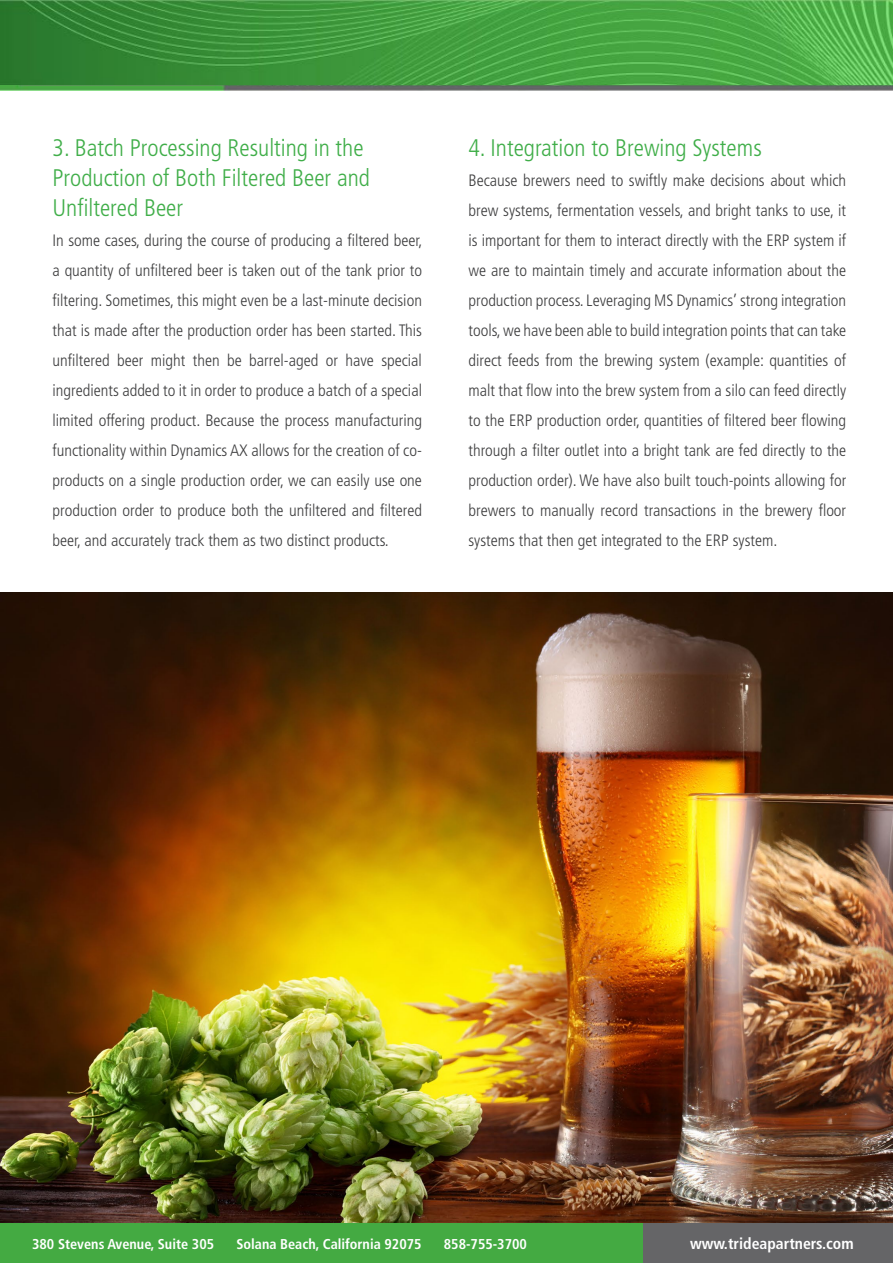
<style>
.page{position:relative;width:893px;height:1263px;background:#fff}
.page>*{position:absolute;margin:0;border:0;box-sizing:border-box;transform-origin:0 0}
.t1{font:300 condensed 24px/30px "Frutiger LT Std";color:#40ae49}
.t2{font:300 condensed 16.5px/30px "Frutiger LT Std";color:#3e3e3f;text-align:justify}
.t3{font:700 condensed 15.75px "Frutiger LT Std";color:#fff}
.t4{font:700 condensed 14.25px "Frutiger LT Std";color:#fff}
</style>
<div class="page">
<img style="left:0;top:0;width:893px;height:90px">
<div style="left:0;top:1222px;width:893px;height:41px;background:#44aa42"></div>
<div style="left:644px;top:1222px;width:249px;height:41px;background:#656567"></div>
<img style="left:0;top:592px;width:893px;height:630px">
<p class="t1" style="left:53px;top:133px;width:319px">3. Batch Processing Resulting in the<br>Production of Both Filtered Beer and<br>Unfiltered Beer</p>
<p class="t2" style="left:53px;top:226px;width:372px">In some cases, during the course of producing a filtered beer, a quantity of unfiltered beer is taken out of the tank prior to filtering. Sometimes, this might even be a last-minute decision that is made after the production order has been started. This unfiltered beer might then be barrel-aged or have special ingredients added to it in order to produce a batch of a special limited offering product. Because the process manufacturing functionality within Dynamics AX allows for the creation of co&shy;products on a single production order, we can easily use one production order to produce both the unfiltered and filtered beer, and accurately track them as two distinct products.</p>
<p class="t1" style="left:468px;top:133px;width:295px">4. Integration to Brewing Systems</p>
<p class="t2" style="left:468px;top:166px;width:379px">Because brewers need to swiftly make decisions about which brew systems, fermentation vessels, and bright tanks to use, it is important for them to interact directly with the ERP system if we are to maintain timely and accurate information about the production process. Leveraging MS Dynamics’ strong integration tools, we have been able to build integration points that can take direct feeds from the brewing system (example: quantities of malt that flow into the brew system from a silo can feed directly to the ERP production order, quantities of filtered beer flowing through a filter outlet into a bright tank are fed directly to the production order). We have also built touch-points allowing for brewers to manually record transactions in the brewery floor systems that then get integrated to the ERP system.</p>
<p class="t4" style="left:32px;top:1236px;width:184px">380 Stevens Avenue, Suite 305</p>
<p class="t4" style="left:236px;top:1236px;width:187px">Solana Beach, California 92075</p>
<p class="t4" style="left:444px;top:1236px;width:85px">858-755-3700</p>
<p class="t3" style="left:690px;top:1234px;width:165px">www.trideapartners.com</p>
</div>
